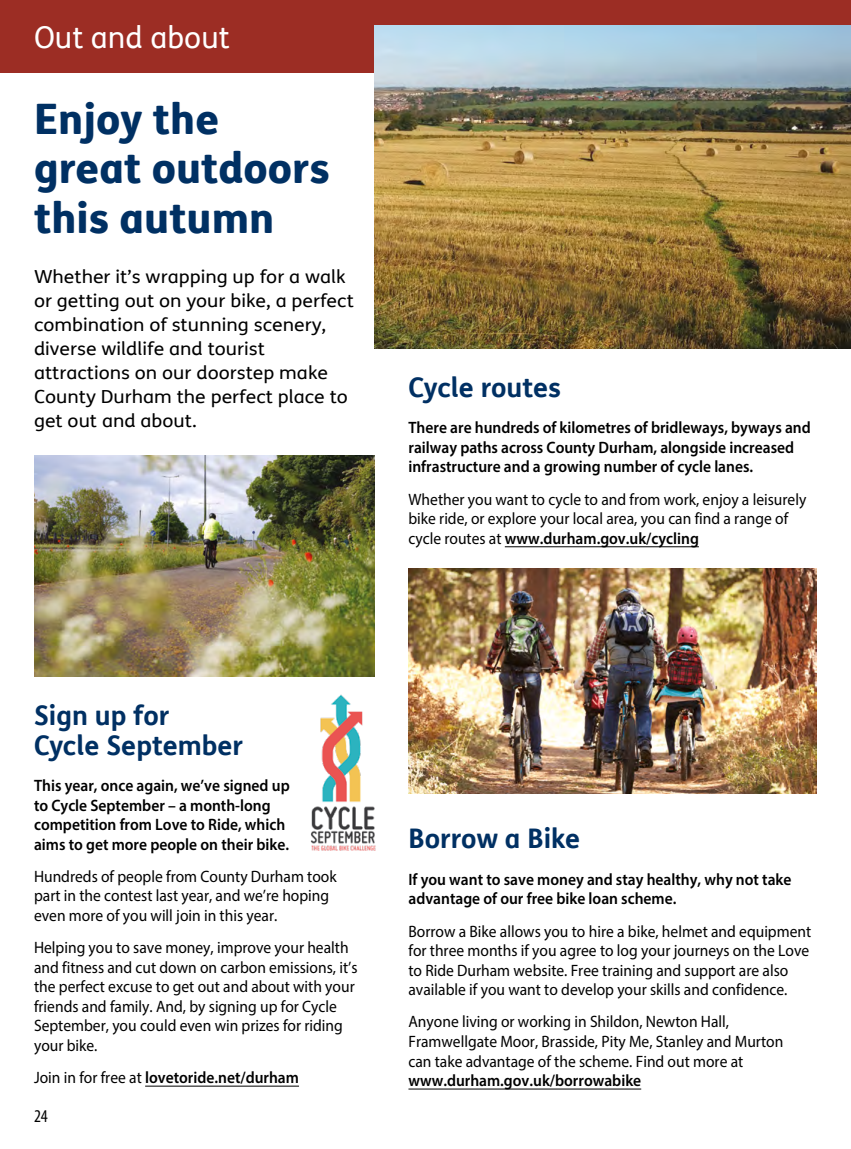
<style>
.page{position:relative;width:851px;height:1149px;background:#fff}
.page>*{position:absolute;margin:0;border:0;box-sizing:border-box;transform-origin:0 0}
.Big_H3{font:800 42px/49.5px "FS Me";color:#003063}
.Section_header_alter{font:30px "FS Me";color:#fff}
.Bold_heading_H4{font:700 27px/30px "FS Me";color:#003063}
.Big_intro_P{font:18px/24px "FS Me";color:#000;scale:1.08 1}
.t1{font:condensed 18px "Myriad Pro";color:#000}
.Body_text_P{font:16.5px/19.5px "Myriad Pro";color:#000;scale:.94 1}
.Bolder_body_text_P{font:600 16.5px/19.5px "Myriad Pro";color:#000;scale:.94 1}
.Body_text_P-2{font:600 16.5px "Myriad Pro";color:#000;scale:.94 1}
.s1{font-weight:600}
.s2{font-weight:400}
</style>
<div class="page">
<div style="left:0;top:0;width:850px;height:72px;background:#9c2d24"></div>
<img style="left:374px;top:26px;width:476px;height:323px">
<img style="left:34px;top:455px;width:340px;height:221px">
<hr style="left:145px;top:1085px;width:154px;height:1px;background:#000">
<img style="left:310px;top:694px;width:65px;height:157px">
<hr style="left:504px;top:546px;width:194px;height:1px;background:#000">
<img style="left:408px;top:568px;width:408px;height:225px">
<hr style="left:408px;top:1088px;width:233px;height:1px;background:#000">
<h2 class="Section_header_alter" style="left:34px;top:20px;width:197px">Out and about</h2>
<h3 class="Big_H3" style="left:34px;top:94px;width:297px">Enjoy the great outdoors this autumn</h3>
<p class="Big_intro_P" style="left:34px;top:265px;width:297px">Whether it’s wrapping up for a walk or getting out on your bike, a perfect combination of stunning scenery, diverse wildlife and tourist attractions on our doorstep make<br>County Durham the perfect place to get out and about.</p>
<h3 class="Bold_heading_H4" style="left:408px;top:372px;width:154px">Cycle routes</h3>
<p class="Bolder_body_text_P" style="left:408px;top:417px;width:429px">There are hundreds of kilometres of bridleways, byways and railway paths across County Durham, alongside increased infrastructure and a growing number of cycle lanes.</p>
<p class="Body_text_P" style="left:408px;top:489px;width:424px">Whether you want to cycle to and from work, enjoy a leisurely bike ride, or explore your local area, you can find a range of cycle routes at <span class="s1">www.durham.gov.uk/cycling</span></p>
<h3 class="Bold_heading_H4" style="left:34px;top:699px;width:211px">Sign up for<br>Cycle September</h3>
<p class="Bolder_body_text_P" style="left:34px;top:775px;width:273px">This year, once again, we’ve signed up to Cycle September – a month-long competition from Love to Ride, which aims to get more people on their bike.</p>
<p class="Body_text_P" style="left:34px;top:866px;width:323px">Hundreds of people from County Durham took part in the contest last year, and we’re hoping even more of you will join in this year.</p>
<p class="Body_text_P" style="left:34px;top:937px;width:345px">Helping you to save money, improve your health and fitness and cut down on carbon emissions, it’s the perfect excuse to get out and about with your friends and family. And, by signing up for Cycle September, you could even win prizes for riding your bike.</p>
<p class="Body_text_P-2" style="left:34px;top:1066px;width:283px"><span class="s2">Join in for free at</span> lovetoride.net/durham</p>
<p class="t1" style="left:34px;top:1104px;width:15px">24</p>
<h3 class="Bold_heading_H4" style="left:408px;top:823px;width:173px">Borrow a Bike</h3>
<p class="Bolder_body_text_P" style="left:408px;top:868px;width:409px">If you want to save money and stay healthy, why not take advantage of our free bike loan scheme.</p>
<p class="Body_text_P" style="left:408px;top:920px;width:430px">Borrow a Bike allows you to hire a bike, helmet and equipment for three months if you agree to log your journeys on the Love to Ride Durham website. Free training and support are also available if you want to develop your skills and confidence.</p>
<p class="Body_text_P" style="left:408px;top:1011px;width:400px">Anyone living or working in Shildon, Newton Hall, Framwellgate Moor, Brasside, Pity Me, Stanley and Murton can take advantage of the scheme. Find out more at <span class="s1">www.durham.gov.uk/borrowabike</span></p>
</div>
